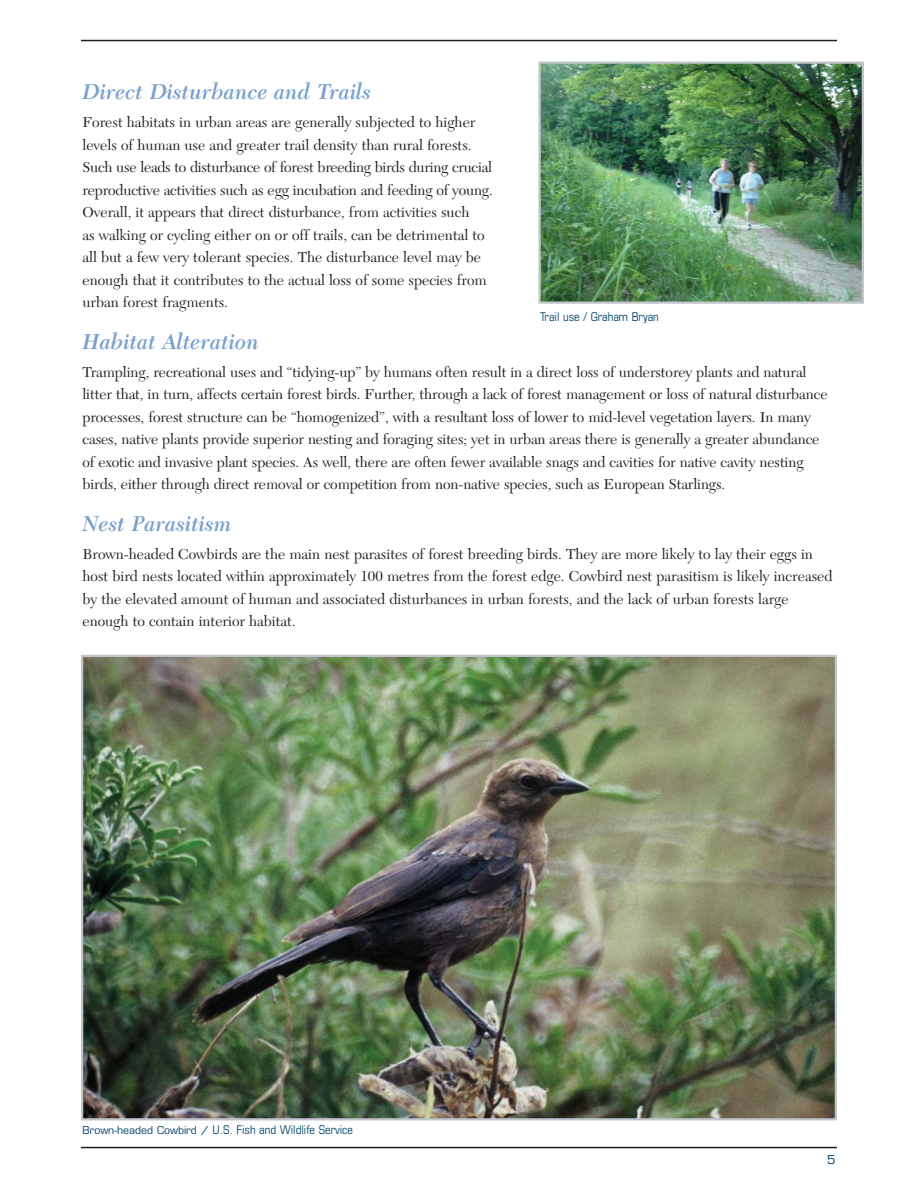
<style>
.page{position:relative;width:918px;height:1188px;background:#fff}
.page>*{position:absolute;margin:0;border:0;box-sizing:border-box;transform-origin:0 0}
.t1{font:italic 600 22.5px "New Caledonia";color:#77a0cc}
.t2{font:15px/22.5px "New Caledonia";letter-spacing:-.005em;color:#231f20}
.t3{font:condensed 12px "Eurostile";color:#00446b}
.t4{font:12px "Eurostile";color:#00446b}
.s1{font-stretch:normal;font-size:10.5px}
</style>
<div class="page">
<hr style="left:81px;top:40px;width:756px;height:1px;background:#231f20">
<hr style="left:81px;top:1147px;width:756px;height:1px;background:#231f20">
<img style="left:541px;top:65px;width:320px;height:236px">
<div style="left:538px;top:62px;width:326px;height:242px;border:2px solid #c1c5cb"></div>
<img style="left:84px;top:658px;width:750px;height:459px">
<div style="left:81px;top:655px;width:756px;height:465px;border:2px solid #c1c5cb"></div>
<h1 class="t1" style="left:82px;top:83px;width:291px">Direct Disturbance and Trails</h1>
<p class="t2" style="left:82px;top:113px;width:412px">Forest habitats in urban areas are generally subjected to higher levels of human use and greater trail density than rural forests.<br>Such use leads to disturbance of forest breeding birds during crucial reproductive activities such as egg incubation and feeding of young.<br>Overall, it appears that direct disturbance, from activities such<br>as walking or cycling either on or off trails, can be detrimental to all but a few very tolerant species. The disturbance level may be enough that it contributes to the actual loss of some species from urban forest fragments.</p>
<h1 class="t1" style="left:82px;top:332px;width:178px">Habitat Alteration</h1>
<p class="t2" style="left:82px;top:362px;width:747px">Trampling, recreational uses and “tidying-up” by humans often result in a direct loss of understorey plants and natural litter that, in turn, affects certain forest birds. Further, through a lack of forest management or loss of natural disturbance processes, forest structure can be “homogenized”, with a resultant loss of lower to mid-level vegetation layers. In many cases, native plants provide superior nesting and foraging sites; yet in urban areas there is generally a greater abundance of exotic and invasive plant species. As well, there are often fewer available snags and cavities for native cavity nesting birds, either through direct removal or competition from non-native species, such as European Starlings.</p>
<h1 class="t1" style="left:82px;top:514px;width:151px">Nest Parasitism</h1>
<p class="t2" style="left:82px;top:544px;width:752px">Brown-headed Cowbirds are the main nest parasites of forest breeding birds. They are more likely to lay their eggs in host bird nests located within approximately 100 metres from the forest edge. Cowbird nest parasitism is likely increased by the elevated amount of human and associated disturbances in urban forests, and the lack of urban forests large enough to contain interior habitat.</p>
<p class="t3" style="left:540px;top:312px;width:120px">Trail use / Graham Bryan</p>
<p class="t3" style="left:82px;top:1126px;width:272px"><span class="s1">Brown-headed Cowbird /</span> U.S. Fish and Wildlife Service</p>
<p class="t4" style="left:827px;top:1155px;width:10px">5</p>
</div>
